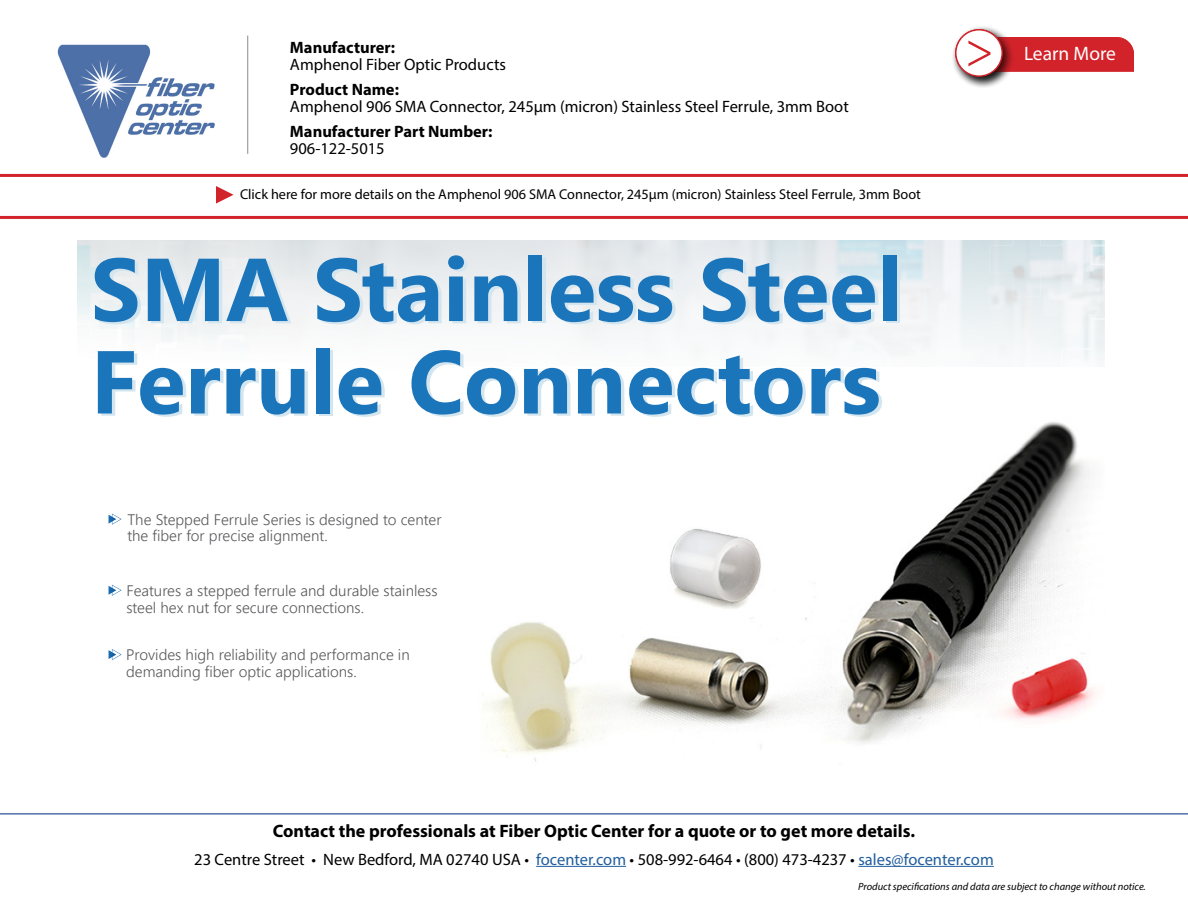
<style>
.page{position:relative;width:1188px;height:918px;background:#fff}
.page>*{position:absolute;margin:0;border:0;box-sizing:border-box;transform-origin:0 0}
.t1{font:700 89.1px/92.4px "Segoe UI";color:#1b75bb}
.t2{font:51px "Minion Pro";color:#d2232a}
.t3{font:19.5px "Myriad Pro";color:#fff}
.t4{font:700 18px "Myriad Pro";color:#000}
.t5{font:16.5px/16.5px "Myriad Pro";color:#000}
.t6{font:700 16.5px "Myriad Pro";color:#000}
.t7{font:300 15.3px/16.6px "Segoe UI";color:#58595b}
.t8{font:14.25px "Myriad Pro";color:#000}
.t9{font:italic 10.5px "Myriad Pro";color:#000}
.s1{font-weight:700}
.s2{color:#215e9e}
</style>
<div class="page">
<hr style="left:536px;top:866px;width:90px;height:1px;background:#215e9e">
<hr style="left:858px;top:866px;width:136px;height:1px;background:#215e9e">
<hr style="left:0;top:813px;width:1188px;height:2px;background:#4f70a8">
<img style="left:57px;top:44px;width:158px;height:114px">
<hr style="left:247px;top:36px;width:1px;height:118px;background:#8a8c8e">
<hr style="left:0;top:216px;width:1188px;height:3px;background:#d2232a">
<svg style="left:216px;top:186px;width:18px;height:18px"></svg>
<div style="left:1015px;top:37px;width:119px;height:35px;background:#d2232a"></div>
<div style="left:951px;top:25px;width:64px;height:64px;background:#000;opacity:.75"></div>
<div style="left:956px;top:30px;width:46px;height:46px;background:#fff;border-radius:50%"></div>
<div style="left:955px;top:29px;width:48px;height:48px;border:1px solid #d2232a;border-radius:50%"></div>
<hr style="left:0;top:174px;width:1188px;height:3px;background:#d2232a">
<svg style="left:273px;top:241px;width:687px;height:111px"></svg>
<svg style="left:78px;top:241px;width:195px;height:101px"></svg>
<svg style="left:960px;top:241px;width:145px;height:114px"></svg>
<div style="left:1056px;top:334px;width:49px;height:27px;background:#f6f8fa"></div>
<div style="left:1078px;top:312px;width:27px;height:71px;background:#f2f6f7"></div>
<img style="left:482px;top:367px;width:623px;height:395px">
<svg style="left:109px;top:514px;width:13px;height:11px"></svg>
<svg style="left:109px;top:585px;width:13px;height:11px"></svg>
<svg style="left:109px;top:649px;width:13px;height:11px"></svg>
<p class="t5" style="left:290px;top:39px;width:218px"><span class="s1">Manufacturer:<br></span>Amphenol Fiber Optic Products</p>
<p class="t5" style="left:290px;top:81px;width:560px"><span class="s1">Product Name:<br></span>Amphenol 906 SMA Connector, 245µm (micron) Stainless Steel Ferrule, 3mm Boot</p>
<p class="t6" style="left:290px;top:121px;width:204px">Manufacturer Part Number:</p>
<p class="t5" style="left:290px;top:140px;width:96px">906-122-5015</p>
<p class="t8" style="left:240px;top:185px;width:682px">Click here for more details on the Amphenol 906 SMA Connector, 245µm (micron) Stainless Steel Ferrule, 3mm Boot</p>
<h1 class="t1" style="left:91px;top:236px;width:813px">SMA Stainless Steel<br>Ferrule Connectors</h1>
<p class="t7" style="left:127px;top:510px;width:316px">The Stepped Ferrule Series is designed to center the fiber for precise alignment.</p>
<p class="t7" style="left:126px;top:581px;width:313px">Features a stepped ferrule and durable stainless steel hex nut for secure connections.</p>
<p class="t7" style="left:126px;top:645px;width:285px">Provides high reliability and performance in demanding fiber optic applications.</p>
<p class="t2" style="left:965px;top:16px;width:30px">&gt;</p>
<p class="t3" style="left:1024px;top:42px;width:93px">Learn More</p>
<p class="t4" style="left:273px;top:819px;width:644px">Contact the professionals at Fiber Optic Center for a quote or to get more details.</p>
<p class="t5" style="left:194px;top:851px;width:801px">23 Centre Street • New Bedford, MA 02740 USA • <span class="s2">focenter.com</span> • 508-992-6464 • (800) 473-4237 • <span class="s2">sales@focenter.com</span></p>
<p class="t9" style="left:858px;top:880px;width:289px">Product specifications and data are subject to change without notice.</p>
</div>
